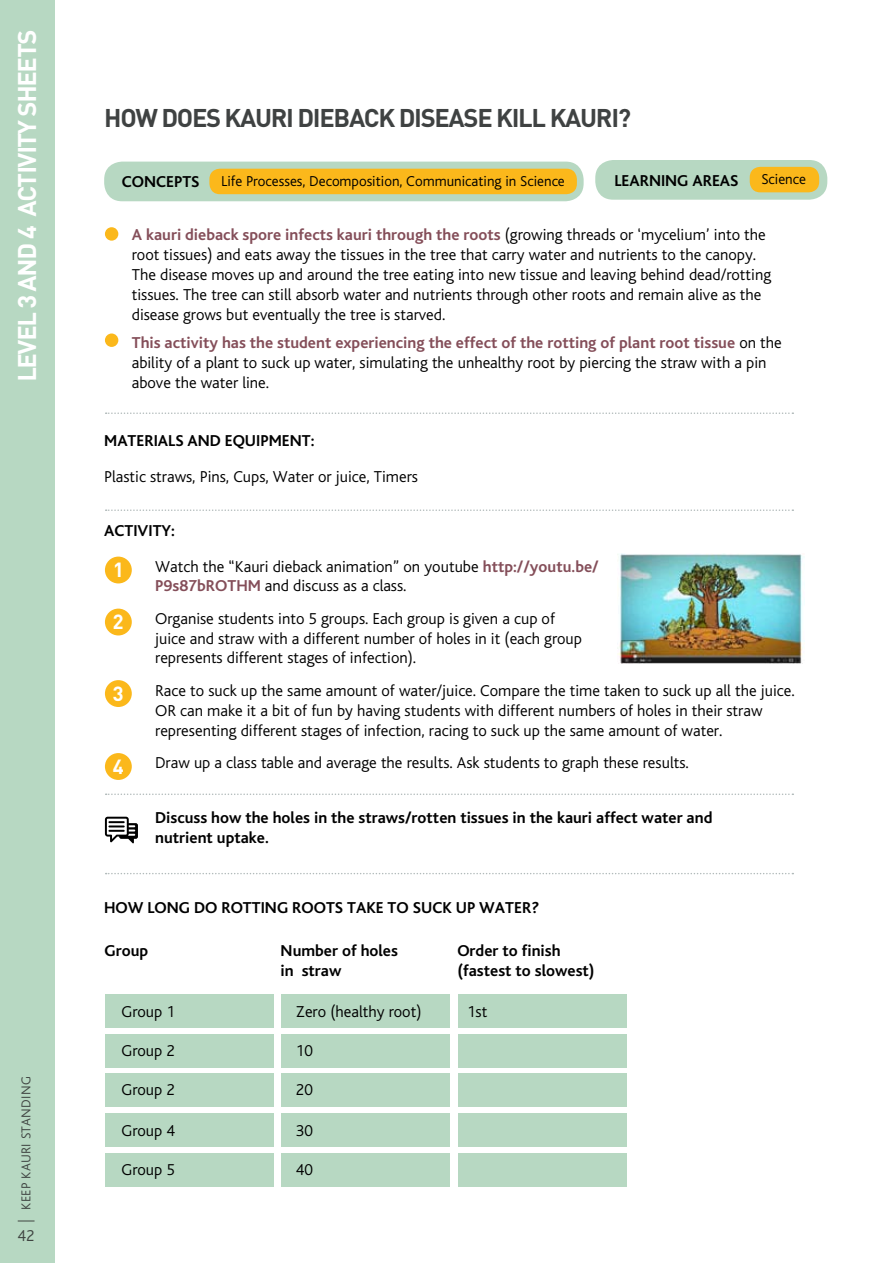
<style>
.page{position:relative;width:893px;height:1263px;background:#fff}
.page>*{position:absolute;margin:0;border:0;box-sizing:border-box;transform-origin:0 0}
.t1{font:700 25.35px "Nu Din";color:#3f4242}
.t2{font:700 25.35px "Nu Din";color:#fff}
.t3{font:700 20.25px "Nu Din";color:#fff}
.t4{font:16.5px/19.8px "Auckland Council Bliss Light";color:#000}
.t5{font:16.5px/19.8px "Auckland Council Bliss Bold";color:#000}
.t6{font:16.5px "Auckland Council Bliss Bold";color:#844e59}
.t7{font:16.5px "Auckland Council Bliss Light";color:#3f4441}
.t8{font:15px "Auckland Council Bliss Light";color:#000}
.t9{font:13.5px "Auckland Council Bliss Light";letter-spacing:.02em;color:#3f4441}
.s1{font-family:"Auckland Council Bliss Light";color:#000}
.s2{font-family:"Auckland Council Bliss Bold";color:#844e59}
</style>
<div class="page">
<div style="left:0;top:0;width:54px;height:1263px;background:#b7d8c2"></div>
<svg style="left:106px;top:412px;width:687px;height:2px"></svg>
<svg style="left:106px;top:509px;width:687px;height:2px"></svg>
<svg style="left:106px;top:793px;width:687px;height:2px"></svg>
<svg style="left:106px;top:873px;width:687px;height:1px"></svg>
<div style="left:104px;top:162px;width:480px;height:39px;background:#b7d8c2;border-radius:18px"></div>
<div style="left:209px;top:169px;width:368px;height:25px;background:#fbb81b;border-radius:10px"></div>
<div style="left:595px;top:160px;width:232px;height:40px;background:#b7d8c2;border-radius:18px"></div>
<div style="left:750px;top:167px;width:69px;height:25px;background:#fbb81b;border-radius:10px"></div>
<div style="left:105px;top:227px;width:13px;height:14px;background:#fbb81b;border-radius:50%"></div>
<div style="left:105px;top:333px;width:13px;height:14px;background:#fbb81b;border-radius:50%"></div>
<div style="left:105px;top:557px;width:27px;height:26px;background:#fbb81b;border-radius:50%"></div>
<div style="left:105px;top:609px;width:27px;height:26px;background:#fbb81b;border-radius:50%"></div>
<div style="left:105px;top:680px;width:27px;height:27px;background:#fbb81b;border-radius:50%"></div>
<div style="left:105px;top:753px;width:27px;height:27px;background:#fbb81b;border-radius:50%"></div>
<svg style="left:105px;top:817px;width:33px;height:26px"></svg>
<div style="left:281px;top:995px;width:169px;height:33px;background:#b7d8c2"></div>
<div style="left:458px;top:995px;width:169px;height:33px;background:#b7d8c2"></div>
<div style="left:106px;top:995px;width:168px;height:33px;background:#b7d8c2"></div>
<div style="left:281px;top:1034px;width:169px;height:33px;background:#b7d8c2"></div>
<div style="left:458px;top:1034px;width:169px;height:33px;background:#b7d8c2"></div>
<div style="left:106px;top:1034px;width:168px;height:33px;background:#b7d8c2"></div>
<div style="left:281px;top:1114px;width:169px;height:33px;background:#b7d8c2"></div>
<div style="left:458px;top:1114px;width:169px;height:33px;background:#b7d8c2"></div>
<div style="left:106px;top:1114px;width:168px;height:33px;background:#b7d8c2"></div>
<div style="left:281px;top:1073px;width:169px;height:34px;background:#b7d8c2"></div>
<div style="left:458px;top:1073px;width:169px;height:34px;background:#b7d8c2"></div>
<div style="left:106px;top:1073px;width:168px;height:34px;background:#b7d8c2"></div>
<div style="left:281px;top:1153px;width:169px;height:33px;background:#b7d8c2"></div>
<div style="left:458px;top:1153px;width:169px;height:33px;background:#b7d8c2"></div>
<div style="left:106px;top:1153px;width:168px;height:33px;background:#b7d8c2"></div>
<img style="left:618px;top:554px;width:186px;height:109px">
<svg style="left:18px;top:1220px;width:17px;height:1px"></svg>
<h1 class="t2" style="left:11px;top:381px;width:352px;rotate:-90deg">LEVEL 3 AND 4 ACTIVITY SHEETS</h1>
<p class="t9" style="left:19px;top:1210px;width:135px;rotate:-90deg">KEEP KAURI STANDING</p>
<p class="t7" style="left:18px;top:1226px;width:18px">42</p>
<h1 class="t1" style="left:105px;top:102px;width:405px">HOW DOES KAURI DIEBACK DISEASE KILL</h1>
<h1 class="t1" style="left:550px;top:102px;width:82px">KAURI?</h1>
<p class="t5" style="left:122px;top:172px;width:79px">Concepts</p>
<p class="t8" style="left:221px;top:173px;width:345px">Life Processes, Decomposition, Communicating in Science</p>
<p class="t5" style="left:614px;top:171px;width:126px">Learning Areas</p>
<p class="t8" style="left:761px;top:171px;width:46px">Science</p>
<p class="t6" style="left:132px;top:226px;width:635px">A kauri dieback spore infects kauri through the roots <span class="s1">(growing threads or ‘mycelium’ into the</span></p>
<p class="t4" style="left:132px;top:245px;width:641px">root tissues) and eats away the tissues in the tree that carry water and nutrients to the canopy.<br>The disease moves up and around the tree eating into new tissue and leaving behind dead/rotting tissues. The tree can still absorb water and nutrients through other roots and remain alive as the disease grows but eventually the tree is starved.</p>
<p class="t6" style="left:132px;top:334px;width:652px">This activity has the student experiencing the effect of the rotting of plant root tissue <span class="s1">on the</span></p>
<p class="t4" style="left:132px;top:353px;width:636px">ability of a plant to suck up water, simulating the unhealthy root by piercing the straw with a pin above the water line.</p>
<p class="t5" style="left:104px;top:431px;width:58px">MATERIALS</p>
<p class="t5" style="left:188px;top:431px;width:12px">AND</p>
<p class="t5" style="left:225px;top:431px;width:91px">EQUIPMENT:</p>
<p class="t4" style="left:104px;top:467px;width:315px">Plastic straws, Pins, Cups, Water or juice, Timers</p>
<p class="t5" style="left:104px;top:521px;width:72px">ACTIVITY:</p>
<p class="t3" style="left:115px;top:556px;width:8px">1</p>
<p class="t3" style="left:113px;top:608px;width:12px">2</p>
<p class="t3" style="left:113px;top:680px;width:12px">3</p>
<p class="t3" style="left:113px;top:753px;width:12px">4</p>
<p class="t4" style="left:155px;top:556px;width:445px">Watch the “Kauri dieback animation” on youtube <span class="s2">http://youtu.be/<br>P9s87bROTHM</span> and discuss as a class.</p>
<p class="t4" style="left:155px;top:609px;width:428px">Organise students into 5 groups. Each group is given a cup of juice and straw with a different number of holes in it (each group represents different stages of infection).</p>
<p class="t4" style="left:155px;top:681px;width:641px">Race to suck up the same amount of water/juice. Compare the time taken to suck up all the juice.<br>OR can make it a bit of fun by having students with different numbers of holes in their straw representing different stages of infection, racing to suck up the same amount of water.</p>
<p class="t4" style="left:155px;top:753px;width:535px">Draw up a class table and average the results. Ask students to graph these results.</p>
<p class="t5" style="left:155px;top:808px;width:559px">Discuss how the holes in the straws/rotten tissues in the kauri affect water and nutrient uptake.</p>
<p class="t5" style="left:104px;top:897px;width:128px">How long do rott</p>
<p class="t5" style="left:261px;top:897px;width:43px">ing root</p>
<p class="t5" style="left:335px;top:897px;width:206px">s take to suck up water?</p>
<p class="t5" style="left:104px;top:941px;width:45px">Group</p>
<p class="t5" style="left:281px;top:941px;width:119px">Number of holes in straw</p>
<p class="t5" style="left:457px;top:941px;width:139px">Order to finish (fastest to slowest)</p>
<p class="t4" style="left:121px;top:1001px;width:55px">Group 1</p>
<p class="t4" style="left:296px;top:1001px;width:127px">Zero (healthy root)</p>
<p class="t4" style="left:467px;top:1001px;width:22px">1st</p>
<p class="t4" style="left:121px;top:1041px;width:55px">Group 2</p>
<p class="t4" style="left:296px;top:1041px;width:18px">10</p>
<p class="t4" style="left:121px;top:1080px;width:55px">Group 2</p>
<p class="t4" style="left:296px;top:1080px;width:18px">20</p>
<p class="t4" style="left:121px;top:1120px;width:55px">Group 4</p>
<p class="t4" style="left:296px;top:1120px;width:18px">30</p>
<p class="t4" style="left:121px;top:1160px;width:55px">Group 5</p>
<p class="t4" style="left:296px;top:1160px;width:18px">40</p>
</div>
